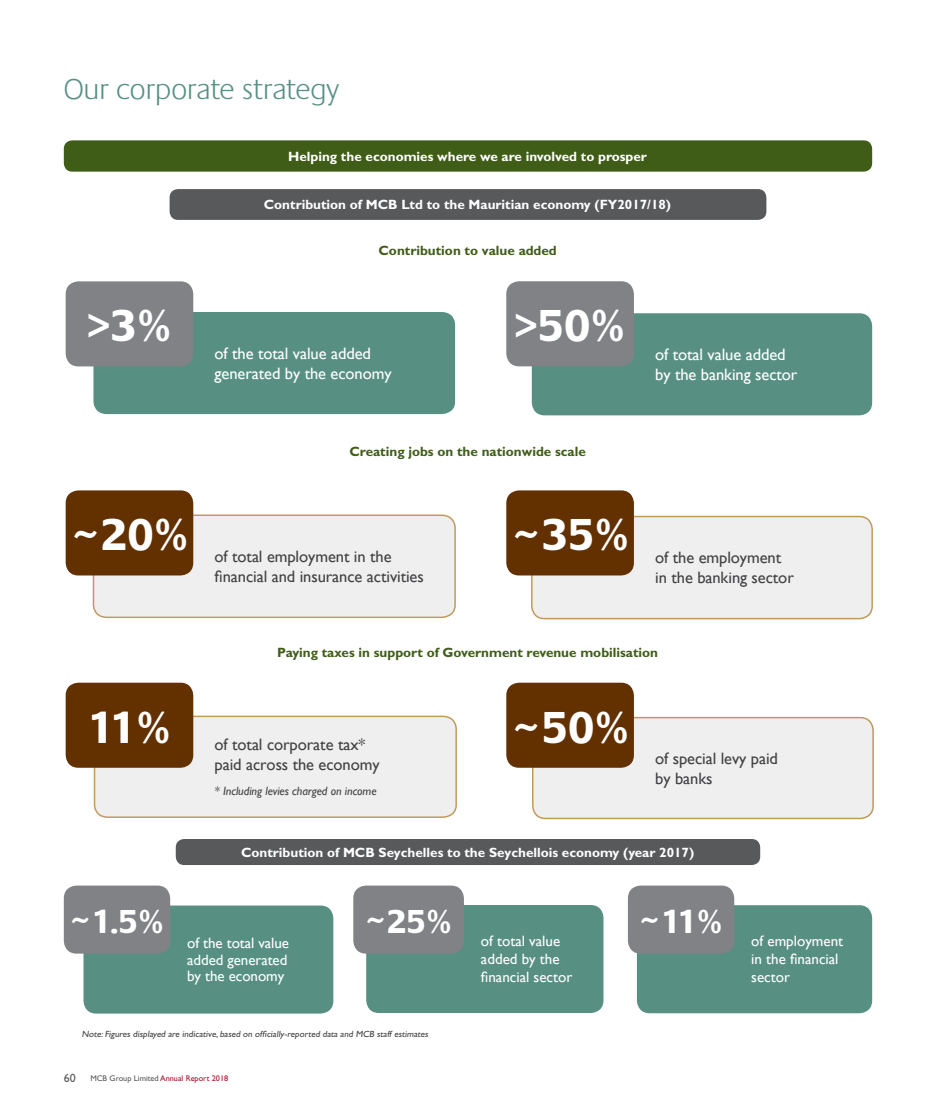
<style>
.page{position:relative;width:936px;height:1106px;background:#fff}
.page>*{position:absolute;margin:0;border:0;box-sizing:border-box;transform-origin:0 0}
.t1{font:700 46.5px "Praxis";color:#fff}
.t2{font:700 34.5px "Praxis";color:#fff}
.t3{font:300 30px "Praxis";color:#579083}
.t4{font:16.5px/19.8px "Gill Sans";letter-spacing:-.005em;color:#414042}
.t5{font:16.5px/19.8px "Gill Sans";letter-spacing:-.005em;color:#fff}
.t6{font:15px/18px "Gill Sans";color:#fff}
.t7{font:700 13.5px "Gill Sans Std";color:#fff}
.t8{font:700 13.5px "Gill Sans Std";color:#405d18}
.t9{font:italic 12px "Gill Sans";letter-spacing:-.005em;color:#414042}
.t10{font:9px "Gill Sans Std";color:#414042}
.t11{font:8.25px "Gill Sans Std";color:#a9112c}
.s1{font-size:12px;color:#58595b}
.s2{color:#58595b}
</style>
<div class="page">
<div style="left:637px;top:905px;width:235px;height:108px;background:#579083;border-radius:13px"></div>
<div style="left:366px;top:905px;width:237px;height:108px;background:#579083;border-radius:13px"></div>
<div style="left:83px;top:905px;width:250px;height:108px;background:#579083;border-radius:13px"></div>
<div style="left:64px;top:885px;width:106px;height:68px;background:#808285;border-radius:13px"></div>
<div style="left:353px;top:885px;width:111px;height:68px;background:#808285;border-radius:13px"></div>
<div style="left:628px;top:885px;width:106px;height:68px;background:#808285;border-radius:13px"></div>
<div style="left:93px;top:312px;width:362px;height:102px;background:#579083;border-radius:13px"></div>
<div style="left:66px;top:281px;width:127px;height:85px;background:#808285;border-radius:13px"></div>
<div style="left:531px;top:313px;width:341px;height:102px;background:#579083;border-radius:13px"></div>
<div style="left:506px;top:281px;width:128px;height:85px;background:#808285;border-radius:13px"></div>
<div style="left:93px;top:515px;width:362px;height:102px;background:#efeff0;border-radius:13px"></div>
<div style="left:93px;top:514px;width:363px;height:104px;border:2px solid #c29a5b;border-radius:13px"></div>
<div style="left:66px;top:490px;width:127px;height:85px;background:#633000;border-radius:13px"></div>
<div style="left:531px;top:516px;width:341px;height:102px;background:#efeff0;border-radius:13px"></div>
<div style="left:531px;top:516px;width:341px;height:103px;border:2px solid #c29a5b;border-radius:13px"></div>
<div style="left:506px;top:490px;width:128px;height:85px;background:#633000;border-radius:13px"></div>
<div style="left:94px;top:716px;width:362px;height:101px;background:#efeff0;border-radius:13px"></div>
<div style="left:94px;top:715px;width:363px;height:103px;border:2px solid #c29a5b;border-radius:13px"></div>
<div style="left:66px;top:682px;width:127px;height:85px;background:#633000;border-radius:13px"></div>
<div style="left:532px;top:717px;width:341px;height:101px;background:#efeff0;border-radius:13px"></div>
<div style="left:532px;top:717px;width:341px;height:102px;border:2px solid #c29a5b;border-radius:13px"></div>
<div style="left:506px;top:682px;width:128px;height:85px;background:#633000;border-radius:13px"></div>
<div style="left:64px;top:140px;width:808px;height:32px;background:#405d18;border-radius:9px"></div>
<div style="left:169px;top:189px;width:597px;height:31px;background:#58595b;border-radius:9px"></div>
<div style="left:176px;top:839px;width:584px;height:26px;background:#58595b;border-radius:9px"></div>
<h3 class="t3" style="left:64px;top:73px;width:277px">Our corporate strategy</h3>
<p class="t7" style="left:288px;top:148px;width:360px">Helping the economies where we are involved to prosper</p>
<p class="t7" style="left:264px;top:196px;width:409px">Contribution of MCB Ltd to the Mauritian economy (FY2017/18)</p>
<p class="t8" style="left:378px;top:242px;width:180px">Contribution to value added</p>
<h1 class="t1" style="left:87px;top:300px;width:86px">&gt;3%</h1>
<h1 class="t1" style="left:514px;top:300px;width:112px">&gt;50%</h1>
<p class="t5" style="left:214px;top:343px;width:179px">of the total value added generated by the economy</p>
<p class="t5" style="left:655px;top:344px;width:144px">of total value added by the banking sector</p>
<p class="t8" style="left:349px;top:443px;width:238px">Creating jobs on the nationwide scale</p>
<h1 class="t1" style="left:70px;top:509px;width:120px">~20%</h1>
<p class="t4" style="left:214px;top:546px;width:211px">of total employment in the financial and insurance activities</p>
<h1 class="t1" style="left:510px;top:509px;width:120px">~35%</h1>
<p class="t4" style="left:655px;top:547px;width:140px">of the employment in the banking sector</p>
<p class="t8" style="left:277px;top:644px;width:382px">Paying taxes in support of Government revenue mobilisation</p>
<h1 class="t1" style="left:88px;top:702px;width:85px">11%</h1>
<p class="t4" style="left:214px;top:734px;width:167px">of total corporate tax* paid across the economy</p>
<p class="t9" style="left:214px;top:783px;width:164px">* Including levies charged on income</p>
<h1 class="t1" style="left:510px;top:702px;width:120px">~50%</h1>
<p class="t4" style="left:655px;top:748px;width:124px">of special levy paid by banks</p>
<p class="t7" style="left:241px;top:844px;width:454px">Contribution of MCB Seychelles to the Seychellois economy (year 2017)</p>
<h2 class="t2" style="left:69px;top:902px;width:97px">~1.5%</h2>
<h2 class="t2" style="left:364px;top:902px;width:90px">~25%</h2>
<h2 class="t2" style="left:638px;top:902px;width:86px">~11%</h2>
<p class="t6" style="left:187px;top:934px;width:103px;line-height:16.5px;text-align:justify">of the total value added generated by the economy</p>
<p class="t10" style="left:82px;top:1028px;width:349px">Note:Figures displayed are indicative,based on officially-reported data and MCB staff estimates</p>
<p class="t11" style="left:64px;top:1073px;width:166px"><span class="s1">60</span> <span class="s2">MCB Group Limited</span> Annual Report 2018</p>
<p class="t6" style="left:481px;top:932px;width:93px">of total value added by the financial sector</p>
<p class="t6" style="left:751px;top:932px;width:93px">of employment in the financial sector</p>
</div>
